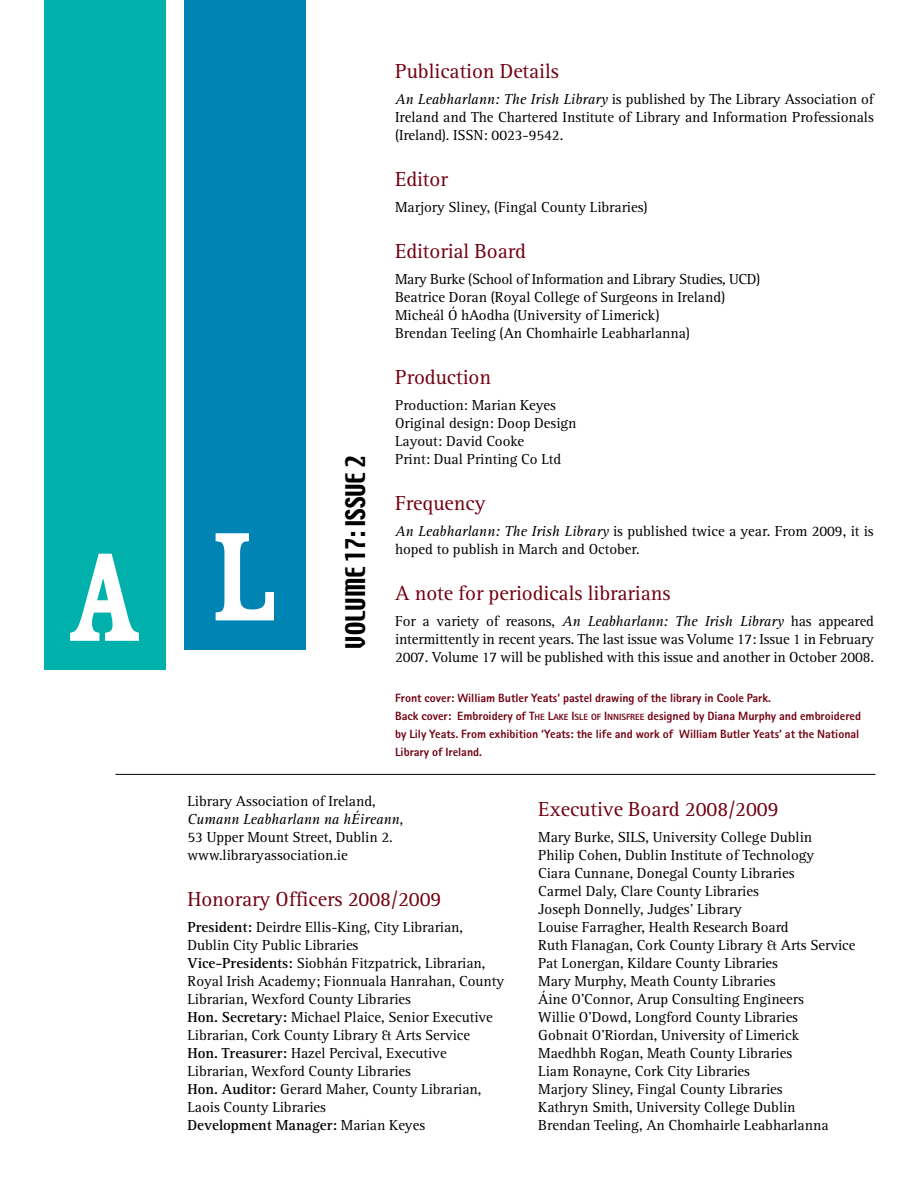
<style>
.page{position:relative;width:918px;height:1188px;background:#fff}
.page>*{position:absolute;margin:0;border:0;box-sizing:border-box;transform-origin:0 0}
.t1{font:24px "Techno";color:#000}
.t2{font:21px "Rotis Serif";letter-spacing:-.005em;color:#720011}
.t3{font:15px/18px "Rotis Serif";letter-spacing:-.005em;color:#000}
.t4{font:italic 15px "Rotis Serif";letter-spacing:-.005em;color:#000}
.t5{font:800 12px/18px "Rotis Sans Serif";letter-spacing:-.005em;color:#720011}
.s1{font-style:italic}
.s2{font-size:9px}
.s3{font-weight:700}
</style>
<div class="page">
<div style="left:44px;top:0;width:121px;height:670px;background:#00b0ab"></div>
<svg style="left:70px;top:554px;width:69px;height:87px"></svg>
<div style="left:184px;top:0;width:121px;height:649px;background:#0084b4"></div>
<svg style="left:216px;top:533px;width:58px;height:87px"></svg>
<hr style="left:115px;top:774px;width:760px;height:1px;background:#000">
<h1 class="t1" style="left:345px;top:649px;width:195px;rotate:-90deg">VOLUME 17: ISSUE 2</h1>
<h2 class="t2" style="left:395px;top:63px;width:165px">Publication Details</h2>
<p class="t3" style="left:395px;top:91px;width:480px;text-align:justify"><span class="s1">An Leabharlann: The Irish Library</span> is published by The Library Association of Ireland and The Chartered Institute of Library and Information Professionals (Ireland). ISSN: 0023-9542.</p>
<h2 class="t2" style="left:395px;top:171px;width:54px">Editor</h2>
<p class="t3" style="left:395px;top:199px;width:254px">Marjory Sliney, (Fingal County Libraries)</p>
<h2 class="t2" style="left:395px;top:243px;width:132px">Editorial Board</h2>
<p class="t3" style="left:395px;top:271px;width:367px">Mary Burke (School of Information and Library Studies, UCD)<br>Beatrice Doran (Royal College of Surgeons in Ireland)<br>Micheál Ó hAodha (University of Limerick)<br>Brendan Teeling (An Chomhairle Leabharlanna)</p>
<h2 class="t2" style="left:395px;top:369px;width:98px">Production</h2>
<p class="t3" style="left:395px;top:397px;width:183px">Production: Marian Keyes<br>Original design: Doop Design<br>Layout: David Cooke<br>Print: Dual Printing Co Ltd</p>
<h2 class="t2" style="left:395px;top:495px;width:92px">Frequency</h2>
<p class="t3" style="left:395px;top:523px;width:480px"><span class="s1">An Leabharlann: The Irish Library</span> is published twice a year. From 2009, it is hoped to publish in March and October.</p>
<h2 class="t2" style="left:395px;top:585px;width:277px">A note for periodicals librarians</h2>
<p class="t3" style="left:395px;top:613px;width:480px;text-align:justify">For a variety of reasons, <span class="s1">An Leabharlann: The Irish Library</span> has appeared intermittently in recent years. The last issue was Volume 17: Issue 1 in February 2007. Volume 17 will be published with this issue and another in October 2008.</p>
<p class="t5" style="left:395px;top:690px;width:467px">Front cover: William Butler Yeats’ pastel drawing of the library in Coole Park.<br>Back cover: Embroidery of T<span class="s2">HE</span> L<span class="s2">AKE</span> I<span class="s2">SLE OF</span> I<span class="s2">NNISFREE</span> designed by Diana Murphy and embroidered by Lily Yeats. From exhibition ‘Yeats: the life and work of William Butler Yeats’ at the National Library of Ireland.</p>
<p class="t3" style="left:187px;top:793px;width:190px">Library Association of Ireland,</p>
<p class="t4" style="left:187px;top:813px;width:218px">Cumann Leabharlann na hÉireann,</p>
<p class="t3" style="left:187px;top:829px;width:207px">53 Upper Mount Street, Dublin 2. www.libraryassociation.ie</p>
<h2 class="t2" style="left:187px;top:891px;width:255px">Honorary Officers 2008/2009</h2>
<p class="t3" style="left:187px;top:919px;width:318px"><span class="s3">President:</span> Deirdre Ellis-King, City Librarian, Dublin City Public Libraries<br><span class="s3">Vice-Presidents:</span> Siobhán Fitzpatrick, Librarian, Royal Irish Academy; Fionnuala Hanrahan, County Librarian, Wexford County Libraries<br><span class="s3">Hon. Secretary:</span> Michael Plaice, Senior Executive Librarian, Cork County Library &amp; Arts Service <span class="s3">Hon. Treasurer:</span> Hazel Percival, Executive Librarian, Wexford County Libraries<br><span class="s3">Hon. Auditor:</span> Gerard Maher, County Librarian, Laois County Libraries<br><span class="s3">Development Manager:</span> Marian Keyes</p>
<h2 class="t2" style="left:538px;top:801px;width:242px">Executive Board 2008/2009</h2>
<p class="t3" style="left:538px;top:829px;width:319px">Mary Burke, SILS, University College Dublin<br>Philip Cohen, Dublin Institute of Technology<br>Ciara Cunnane, Donegal County Libraries<br>Carmel Daly, Clare County Libraries<br>Joseph Donnelly, Judges’ Library<br>Louise Farragher, Health Research Board<br>Ruth Flanagan, Cork County Library &amp; Arts Service Pat Lonergan, Kildare County Libraries<br>Mary Murphy, Meath County Libraries<br>Áine O’Connor, Arup Consulting Engineers<br>Willie O’Dowd, Longford County Libraries<br>Gobnait O’Riordan, University of Limerick Maedhbh Rogan, Meath County Libraries<br>Liam Ronayne, Cork City Libraries<br>Marjory Sliney, Fingal County Libraries<br>Kathryn Smith, University College Dublin<br>Brendan Teeling, An Chomhairle Leabharlanna</p>
</div>
